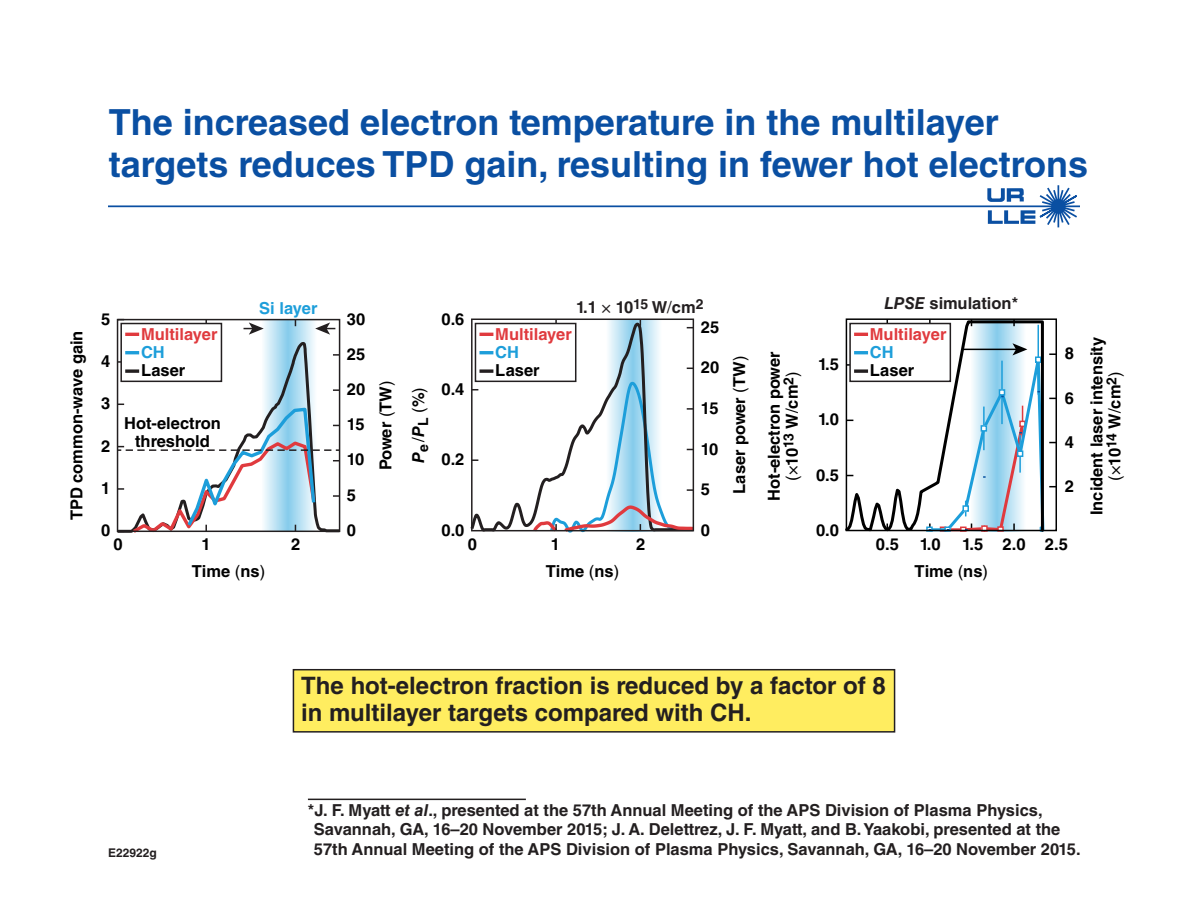
<style>
.page{position:relative;width:1188px;height:918px;background:#fff}
.page>*{position:absolute;margin:0;border:0;box-sizing:border-box;transform-origin:0 0}
.t1{font:700 36px/42px "Helvetica LT Std";color:#0a4fa2}
.t2{font:700 24px/27px "Helvetica LT Std";color:#231f20}
.t3{font:700 16.5px/19.5px "Helvetica LT Std";color:#231f20}
.t4{font:700 16.5px/18px "Helvetica LT Std";color:#000;text-align:center}
.t5{font:700 16.5px/18px "Helvetica LT Std";color:#e03a3e}
.t6{font:16.5px "Helvetica LT Std";color:#000}
.t7{font:700 16.5px "Helvetica LT Std";color:#1d9eda}
.t8{font:700 12px "Helvetica LT Std";color:#231f20}
.s1{color:#1d9eda}
.s2{color:#000}
.s3{font-weight:400}
.s4{font-weight:700;font-style:italic}
.s5{font-weight:700}
.s6{font-style:italic}
</style>
<div class="page">
<svg style="left:987px;top:185px;width:92px;height:43px"></svg>
<hr style="left:108px;top:205px;width:972px;height:2px;background:#0a4fa2">
<div style="left:293px;top:670px;width:602px;height:62px;background:#ffed60"></div>
<div style="left:293px;top:669px;width:602px;height:64px;border:2px solid #231f20"></div>
<hr style="left:308px;top:799px;width:218px;height:1px;background:#231f20">
<svg style="left:264px;top:322px;width:51px;height:18px"></svg>
<div style="left:120px;top:323px;width:102px;height:59px;border:2px solid #231f20"></div>
<hr style="left:125px;top:333px;width:14px;height:3px;background:#e03a3e">
<svg style="left:116px;top:340px;width:225px;height:193px"></svg>
<div style="left:117px;top:319px;width:223px;height:213px;border:2px solid #231f20"></div>
<svg style="left:470px;top:320px;width:225px;height:212px"></svg>
<div style="left:471px;top:319px;width:223px;height:212px;border:2px solid #231f20"></div>
<svg style="left:530px;top:379px;width:165px;height:154px"></svg>
<svg style="left:472px;top:459px;width:6px;height:2px"></svg>
<svg style="left:244px;top:322px;width:20px;height:13px"></svg>
<svg style="left:315px;top:322px;width:20px;height:13px"></svg>
<svg style="left:845px;top:319px;width:211px;height:213px"></svg>
<div style="left:475px;top:324px;width:101px;height:57px;background:#fff"></div>
<div style="left:475px;top:323px;width:101px;height:59px;border:2px solid #231f20"></div>
<hr style="left:479px;top:333px;width:14px;height:3px;background:#e03a3e">
<hr style="left:479px;top:351px;width:14px;height:3px;background:#1d9eda">
<svg style="left:479px;top:369px;width:14px;height:4px"></svg>
<div style="left:850px;top:324px;width:100px;height:57px;background:#fff"></div>
<div style="left:849px;top:323px;width:102px;height:59px;border:2px solid #231f20"></div>
<hr style="left:854px;top:333px;width:14px;height:3px;background:#e03a3e">
<hr style="left:854px;top:351px;width:14px;height:3px;background:#1d9eda">
<svg style="left:854px;top:369px;width:14px;height:4px"></svg>
<div style="left:846px;top:318px;width:211px;height:213px;border:2px solid #000"></div>
<svg style="left:118px;top:404px;width:222px;height:129px"></svg>
<p class="t1" style="left:109px;top:100px;width:981px">The increased electron temperature in the multilayer targets reduces TPD gain, resulting in fewer hot electrons</p>
<p class="t4" style="left:67px;top:520px;width:191px;rotate:-90deg">TPD common-wave gain</p>
<p class="t4" style="left:101px;top:310px;width:11px">5</p>
<p class="t4" style="left:101px;top:352px;width:11px">4</p>
<p class="t4" style="left:101px;top:394px;width:11px">3</p>
<p class="t4" style="left:101px;top:437px;width:11px">2</p>
<p class="t4" style="left:101px;top:479px;width:11px">1</p>
<p class="t5" style="left:141px;top:325px;width:78px">Multilayer<br><span class="s1">CH<br></span><span class="s2">Laser</span></p>
<p class="t4" style="left:124px;top:414px;width:98px">Hot-electron threshold</p>
<p class="t7" style="left:259px;top:298px;width:60px">Si layer</p>
<p class="t4" style="left:347px;top:310px;width:20px">30</p>
<p class="t4" style="left:347px;top:345px;width:20px">25</p>
<p class="t4" style="left:347px;top:380px;width:20px">20</p>
<p class="t4" style="left:347px;top:415px;width:19px">15</p>
<p class="t4" style="left:347px;top:450px;width:19px">10</p>
<p class="t4" style="left:347px;top:485px;width:11px">5</p>
<p class="t4" style="left:101px;top:521px;width:11px">0</p>
<p class="t4" style="left:347px;top:521px;width:11px">0</p>
<p class="t4" style="left:202px;top:535px;width:11px">1</p>
<p class="t4" style="left:113px;top:535px;width:11px">0</p>
<p class="t4" style="left:291px;top:535px;width:11px">2</p>
<p class="t4" style="left:192px;top:562px;width:75px">Time <span class="s3">(</span>ns<span class="s3">)</span></p>
<p class="t4" style="left:377px;top:470px;width:91px;rotate:-90deg">Power <span class="s3">(</span>TW<span class="s3">)</span></p>
<p class="t6" style="left:409px;top:463px;width:77px;rotate:-90deg"><span class="s4">P</span><sub>e</sub> /<span class="s4">P</span><sub>L</sub> (<span class="s5">%</span>)</p>
<p class="t4" style="left:442px;top:310px;width:24px">0.6</p>
<p class="t4" style="left:442px;top:380px;width:24px">0.4</p>
<p class="t4" style="left:442px;top:450px;width:24px">0.2</p>
<p class="t3" style="left:576px;top:297px;width:129px">1.1 <span class="s3">×</span> 10<sup>15</sup> W<span class="s3">/</span>cm<sup>2</sup></p>
<p class="t3" style="left:885px;top:294px;width:135px"><span class="s6">LPSE</span> simulation*</p>
<p class="t4" style="left:701px;top:318px;width:20px">25</p>
<p class="t5" style="left:495px;top:325px;width:78px">Multilayer<br><span class="s1">CH<br></span><span class="s2">Laser</span></p>
<p class="t5" style="left:870px;top:325px;width:78px">Multilayer<br><span class="s1">CH<br></span><span class="s2">Laser</span></p>
<p class="t4" style="left:765px;top:501px;width:151px;rotate:-90deg">Hot-electron power <span class="s3">(×</span>10<sup>13</sup> W<span class="s3">/</span>cm<sup>2</sup><span class="s3">)</span></p>
<p class="t4" style="left:730px;top:494px;width:140px;rotate:-90deg">Laser power <span class="s3">(</span>TW<span class="s3">)</span></p>
<p class="t4" style="left:818px;top:355px;width:22px">1.5</p>
<p class="t4" style="left:701px;top:358px;width:20px">20</p>
<p class="t4" style="left:701px;top:399px;width:19px">15</p>
<p class="t4" style="left:818px;top:410px;width:22px">1.0</p>
<p class="t4" style="left:701px;top:440px;width:19px">10</p>
<p class="t4" style="left:816px;top:466px;width:24px">0.5</p>
<p class="t4" style="left:701px;top:480px;width:11px">5</p>
<p class="t4" style="left:442px;top:521px;width:24px">0.0</p>
<p class="t4" style="left:701px;top:521px;width:11px">0</p>
<p class="t4" style="left:816px;top:521px;width:24px">0.0</p>
<p class="t4" style="left:1065px;top:344px;width:11px">8</p>
<p class="t4" style="left:1065px;top:388px;width:11px">6</p>
<p class="t4" style="left:1065px;top:433px;width:11px">4</p>
<p class="t4" style="left:1065px;top:477px;width:11px">2</p>
<p class="t4" style="left:468px;top:535px;width:11px">0</p>
<p class="t4" style="left:546px;top:530px;width:75px;line-height:27.3px;text-align:left;text-indent:5px">1<br>Time <span class="s3">(</span>ns<span class="s3">)</span></p>
<p class="t4" style="left:636px;top:535px;width:11px">2</p>
<p class="t4" style="left:962px;top:535px;width:107px">1.5 2.0 2.5</p>
<p class="t4" style="left:876px;top:535px;width:24px">0.5</p>
<p class="t4" style="left:920px;top:535px;width:22px">1.0</p>
<p class="t4" style="left:915px;top:562px;width:75px">Time <span class="s3">(</span>ns<span class="s3">)</span></p>
<p class="t4" style="left:1088px;top:515px;width:180px;rotate:-90deg">Incident laser intensity <span class="s3">(×</span>10<sup>14</sup> W<span class="s3">/</span>cm<sup>2</sup><span class="s3">)</span></p>
<p class="t8" style="left:108px;top:846px;width:50px">E22922g</p>
<p class="t2" style="left:301px;top:672px;width:586px">The hot-electron fraction is reduced by a factor of 8 in multilayer targets compared with CH.</p>
<p class="t3" style="left:314px;top:800px;width:768px;text-indent:-6px">*J. F. Myatt <span class="s6">et al</span>., presented at the 57th Annual Meeting of the APS Division of Plasma Physics,<br>Savannah, GA, 16–20 November 2015; J. A. Delettrez, J. F. Myatt, and B. Yaakobi, presented at the<br>57th Annual Meeting of the APS Division of Plasma Physics, Savannah, GA, 16–20 November 2015.</p>
</div>
